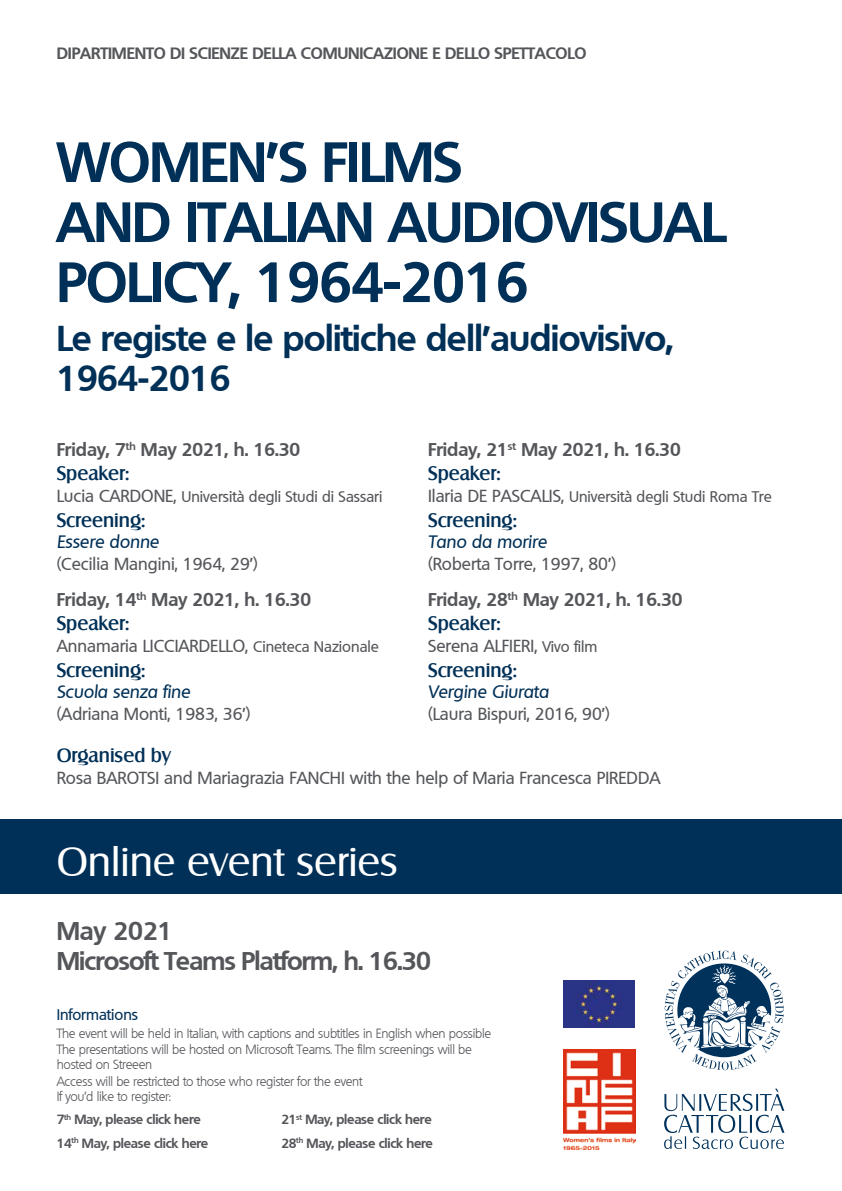
<style>
.page{position:relative;width:842px;height:1191px;background:#fff}
.page>*{position:absolute;margin:0;border:0;box-sizing:border-box;transform-origin:0 0}
.t1{font:700 55px/60px "Quebec";letter-spacing:-.015em;color:#003057}
.t2{font:40px "Salzburg";color:#fff}
.t3{font:700 35px/40px "Quebec";letter-spacing:-.015em;color:#003057}
.t4{font:700 25px/30px "Quebec";letter-spacing:-.03em;color:#54565a}
.t5{font:500 19px "Salzburg";color:#003057}
.t6{font:700 18px "Quebec";color:#54565a}
.t7{font:italic 500 17.5px "Quebec";color:#003057}
.t8{font:500 17px "Quebec";color:#54565a}
.t9{font:700 16px "Quebec";letter-spacing:-.01em;color:#54565a}
.t10{font:500 15px "Quebec";color:#54565a}
.t11{font:500 15px "Quebec";color:#003057}
.t12{font:300 13px/16.4px "Quebec";letter-spacing:-.02em;color:#54565a}
.t13{font:700 13px/23.5px "Quebec";letter-spacing:-.02em;color:#54565a}
.s1{font-size:17px}
.s2{font-size:15px}
.s3{font-weight:300}
</style>
<div class="page">
<div style="left:0;top:819px;width:842px;height:75px;background:#003057"></div>
<svg style="left:664px;top:950px;width:120px;height:120px"></svg>
<svg style="left:664px;top:1088px;width:120px;height:61px"></svg>
<img style="left:563px;top:1049px;width:72px;height:100px">
<img style="left:563px;top:980px;width:71px;height:47px">
<p class="t9" style="left:57px;top:43px;width:531px">DIPARTIMENTO DI SCIENZE DELLA COMUNICAZIONE E DELLO SPETTACOLO</p>
<h1 class="t1" style="left:57px;top:131px;width:670px">WOMEN’S FILMS<br>AND ITALIAN AUDIOVISUAL<br>POLICY, 1964-2016</h1>
<h3 class="t3" style="left:57px;top:317px;width:618px">Le registe e le politiche dell’audiovisivo,<br>1964-2016</h3>
<p class="t6" style="left:57px;top:437px;width:245px">Friday, 7<sup>th</sup> May 2021, h. 16.30</p>
<p class="t5" style="left:57px;top:461px;width:74px">Speaker:</p>
<p class="t10" style="left:57px;top:486px;width:327px"><span class="s1">Lucia CARDONE,</span> Università degli Studi di Sassari</p>
<p class="t5" style="left:57px;top:508px;width:90px">Screening:</p>
<p class="t7" style="left:57px;top:530px;width:104px">Essere donne</p>
<p class="t8" style="left:57px;top:552px;width:203px">(Cecilia Mangini, 1964, 29’)</p>
<p class="t6" style="left:57px;top:588px;width:256px">Friday, 14<sup>th</sup> May 2021, h. 16.30</p>
<p class="t5" style="left:57px;top:612px;width:74px">Speaker:</p>
<p class="t8" style="left:57px;top:635px;width:324px">Annamaria LICCIARDELLO, <span class="s2">Cineteca Nazionale</span></p>
<p class="t5" style="left:57px;top:659px;width:90px">Screening:</p>
<p class="t7" style="left:57px;top:680px;width:135px">Scuola senza fine</p>
<p class="t8" style="left:57px;top:703px;width:195px">(Adriana Monti, 1983, 36’)</p>
<p class="t6" style="left:428px;top:437px;width:254px">Friday, 21<sup>st</sup> May 2021, h. 16.30</p>
<p class="t5" style="left:428px;top:461px;width:74px">Speaker:</p>
<p class="t10" style="left:428px;top:486px;width:345px"><span class="s1">Ilaria DE PASCALIS,</span> Università degli Studi Roma Tre</p>
<p class="t5" style="left:428px;top:508px;width:90px">Screening:</p>
<p class="t7" style="left:428px;top:530px;width:120px">Tano da morire</p>
<p class="t8" style="left:428px;top:552px;width:189px">(Roberta Torre, 1997, 80’)</p>
<p class="t6" style="left:428px;top:588px;width:256px">Friday, 28<sup>th</sup> May 2021, h. 16.30</p>
<p class="t5" style="left:428px;top:612px;width:74px">Speaker:</p>
<p class="t8" style="left:428px;top:635px;width:171px">Serena ALFIERI, <span class="s2">Vivo film</span></p>
<p class="t5" style="left:428px;top:659px;width:90px">Screening:</p>
<p class="t7" style="left:428px;top:680px;width:122px">Vergine Giurata</p>
<p class="t8" style="left:428px;top:703px;width:183px">(Laura Bispuri, 2016, 90’)</p>
<p class="t5" style="left:57px;top:744px;width:116px">Organised by</p>
<p class="t8" style="left:57px;top:767px;width:605px">Rosa BAROTSI and Mariagrazia FANCHI with the help of Maria Francesca PIREDDA</p>
<h2 class="t2" style="left:57px;top:837px;width:343px">Online event series</h2>
<h3 class="t4" style="left:57px;top:915px;width:376px">May 2021<br>Microsoft Teams Platform, h. 16.30</h3>
<p class="t11" style="left:57px;top:1004px;width:83px">Informations</p>
<p class="t12" style="left:57px;top:1025px;width:436px">The event will be held in Italian, with captions and subtitles in English when possible<br>The presentations will be hosted on Microsoft Teams. The film screenings will be</p>
<p class="t12" style="left:57px;top:1056px;width:307px">hosted on Streeen<br>Access will be restricted to those who register for the event</p>
<p class="t13" style="left:57px;top:1083px;width:153px"><span class="s3">If you’d like to register:<br></span>7<sup>th</sup> May, please click here<br>14<sup>th</sup> May, please click here</p>
<p class="t13" style="left:281px;top:1107px;width:153px">21<sup>st</sup> May, please click here<br>28<sup>th</sup> May, please click here</p>
</div>
